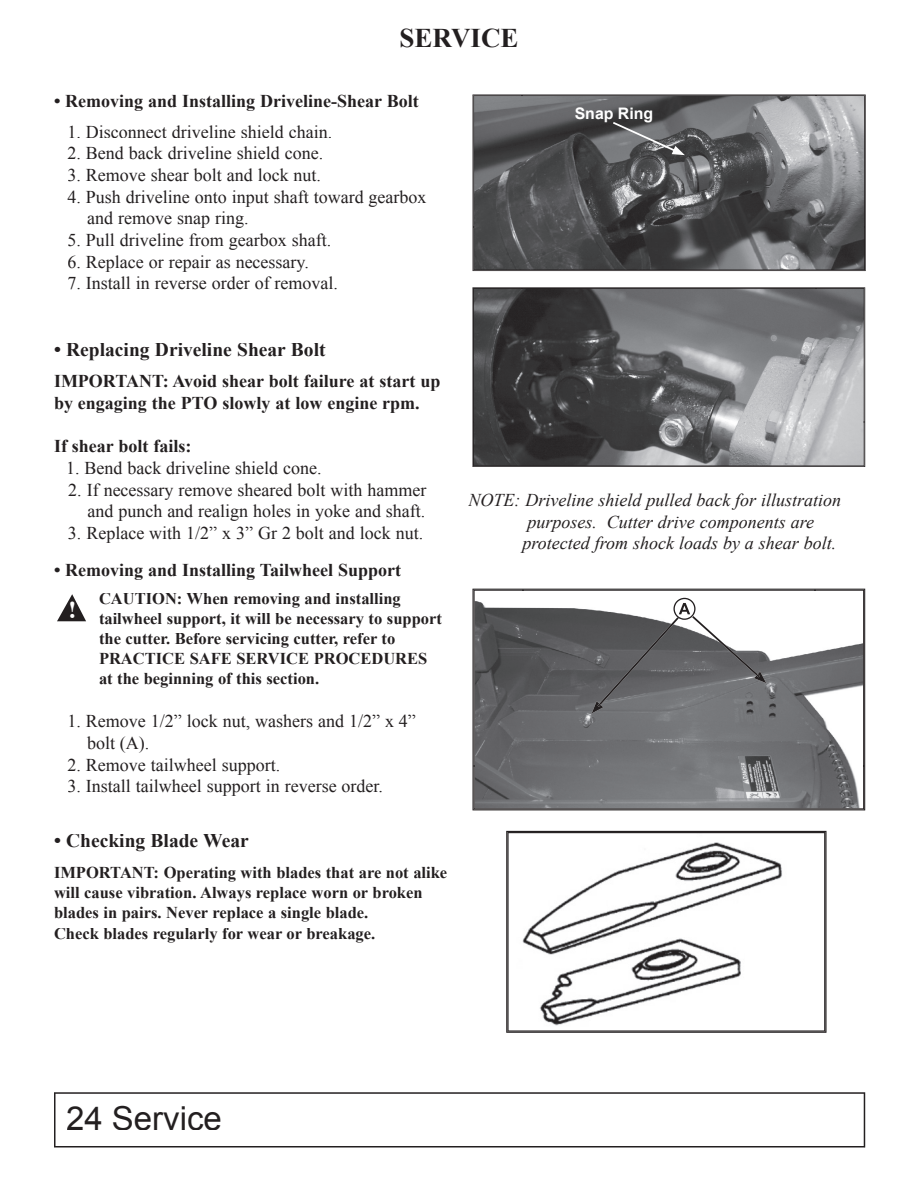
<style>
.page{position:relative;width:918px;height:1188px;background:#fff}
.page>*{position:absolute;margin:0;border:0;box-sizing:border-box;transform-origin:0 0}
.t1{font:33px "Arial";color:#231f20}
.t2{font:700 27px "Times New Roman";color:#231f20}
.t3{font:700 24px "Times";color:#fff}
.t4{font:700 19.5px "Times New Roman";color:#231f20}
.t5{font:18px/21.8px "Times New Roman";color:#231f20}
.t6{font:700 18px/21.8px "Times New Roman";color:#231f20}
.t7{font:italic 18px/21.8px "Times New Roman";color:#231f20}
.t8{font:700 16.5px/20px "Times New Roman";color:#231f20}
.t9{font:700 15.9px "Arial";color:#fff}
</style>
<div class="page">
<svg style="left:54px;top:1092px;width:811px;height:56px"></svg>
<svg style="left:472px;top:287px;width:393px;height:180px;background:#6f6f71"></svg>
<img style="left:473px;top:421px;width:391px;height:45px">
<img style="left:473px;top:288px;width:50px;height:134px">
<img style="left:815px;top:288px;width:49px;height:134px">
<img style="left:522px;top:288px;width:294px;height:45px">
<svg style="left:472px;top:589px;width:393px;height:221px;background:#717274"></svg>
<img style="left:474px;top:765px;width:390px;height:44px">
<img style="left:474px;top:590px;width:49px;height:176px">
<img style="left:815px;top:590px;width:49px;height:176px">
<img style="left:522px;top:590px;width:294px;height:44px">
<img style="left:599px;top:617px;width:80px;height:88px">
<svg style="left:592px;top:701px;width:11px;height:12px"></svg>
<img style="left:673px;top:598px;width:23px;height:22px">
<svg style="left:677px;top:603px;width:13px;height:15px"></svg>
<img style="left:692px;top:616px;width:66px;height:59px">
<svg style="left:754px;top:671px;width:12px;height:12px"></svg>
<img style="left:507px;top:832px;width:318px;height:200px">
<svg style="left:473px;top:94px;width:393px;height:177px;background:#5a5b5d"></svg>
<img style="left:473px;top:226px;width:392px;height:44px">
<img style="left:473px;top:95px;width:50px;height:132px">
<img style="left:815px;top:95px;width:50px;height:132px">
<img style="left:522px;top:95px;width:294px;height:45px">
<svg style="left:613px;top:122px;width:72px;height:33px;background:#707173"></svg>
<svg style="left:57px;top:594px;width:29px;height:27px"></svg>
<h2 class="t2" style="left:399px;top:22px;width:121px">SERVICE</h2>
<p class="t6" style="left:54px;top:90px;width:366px">• Removing and Installing Driveline-Shear Bolt</p>
<p class="t5" style="left:68px;top:121px;width:266px">1. Disconnect driveline shield chain.</p>
<p class="t5" style="left:68px;top:142px;width:257px">2. Bend back driveline shield cone.</p>
<p class="t5" style="left:68px;top:164px;width:255px">3. Remove shear bolt and lock nut.</p>
<p class="t5" style="left:87px;top:186px;width:341px;text-indent:-20px">4. Push driveline onto input shaft toward gearbox and remove snap ring.</p>
<p class="t5" style="left:68px;top:229px;width:265px">5. Pull driveline from gearbox shaft.</p>
<p class="t5" style="left:68px;top:251px;width:243px">6. Replace or repair as necessary.</p>
<p class="t5" style="left:68px;top:272px;width:272px">7. Install in reverse order of removal.</p>
<p class="t9" style="left:575px;top:105px;width:80px">Snap Ring</p>
<p class="t4" style="left:54px;top:339px;width:273px">• Replacing Driveline Shear Bolt</p>
<p class="t6" style="left:54px;top:370px;width:388px">IMPORTANT: Avoid shear bolt failure at start up by engaging the PTO slowly at low engine rpm.</p>
<p class="t6" style="left:54px;top:435px;width:139px">If shear bolt fails:</p>
<p class="t5" style="left:66px;top:457px;width:257px">1. Bend back driveline shield cone.</p>
<p class="t5" style="left:68px;top:478px;width:360px;text-align:right">2. If necessary remove sheared bolt with hammer and punch and realign holes in yoke and shaft.</p>
<p class="t5" style="left:68px;top:522px;width:357px">3. Replace with 1/2” x 3” Gr 2 bolt and lock nut.</p>
<p class="t6" style="left:54px;top:559px;width:349px">• Removing and Installing Tailwheel Support</p>
<p class="t8" style="left:99px;top:589px;width:344px">CAUTION: When removing and installing tailwheel support, it will be necessary to support the cutter. Before servicing cutter, refer to PRACTICE SAFE SERVICE PROCEDURES at the beginning of this section.</p>
<p class="t5" style="left:87px;top:710px;width:330px;text-indent:-20px">1. Remove 1/2” lock nut, washers and 1/2” x 4” bolt (A).</p>
<p class="t5" style="left:68px;top:754px;width:214px">2. Remove tailwheel support.</p>
<p class="t5" style="left:68px;top:775px;width:317px">3. Install tailwheel support in reverse order.</p>
<p class="t4" style="left:54px;top:830px;width:196px">• Checking Blade Wear</p>
<p class="t8" style="left:54px;top:862px;width:395px">IMPORTANT: Operating with blades that are not alike will cause vibration. Always replace worn or broken blades in pairs. Never replace a single blade.</p>
<p class="t8" style="left:54px;top:924px;width:323px">Check blades regularly for wear or breakage.</p>
<h3 class="t3" style="left:69px;top:595px;width:9px">!</h3>
<p class="t7" style="left:523px;top:489px;width:320px;text-indent:-54px">NOTE: Driveline shield pulled back for illustration purposes. Cutter drive components are protected from shock loads by a shear bolt.</p>
<h1 class="t1" style="left:66px;top:1099px;width:157px">24 Service</h1>
</div>
